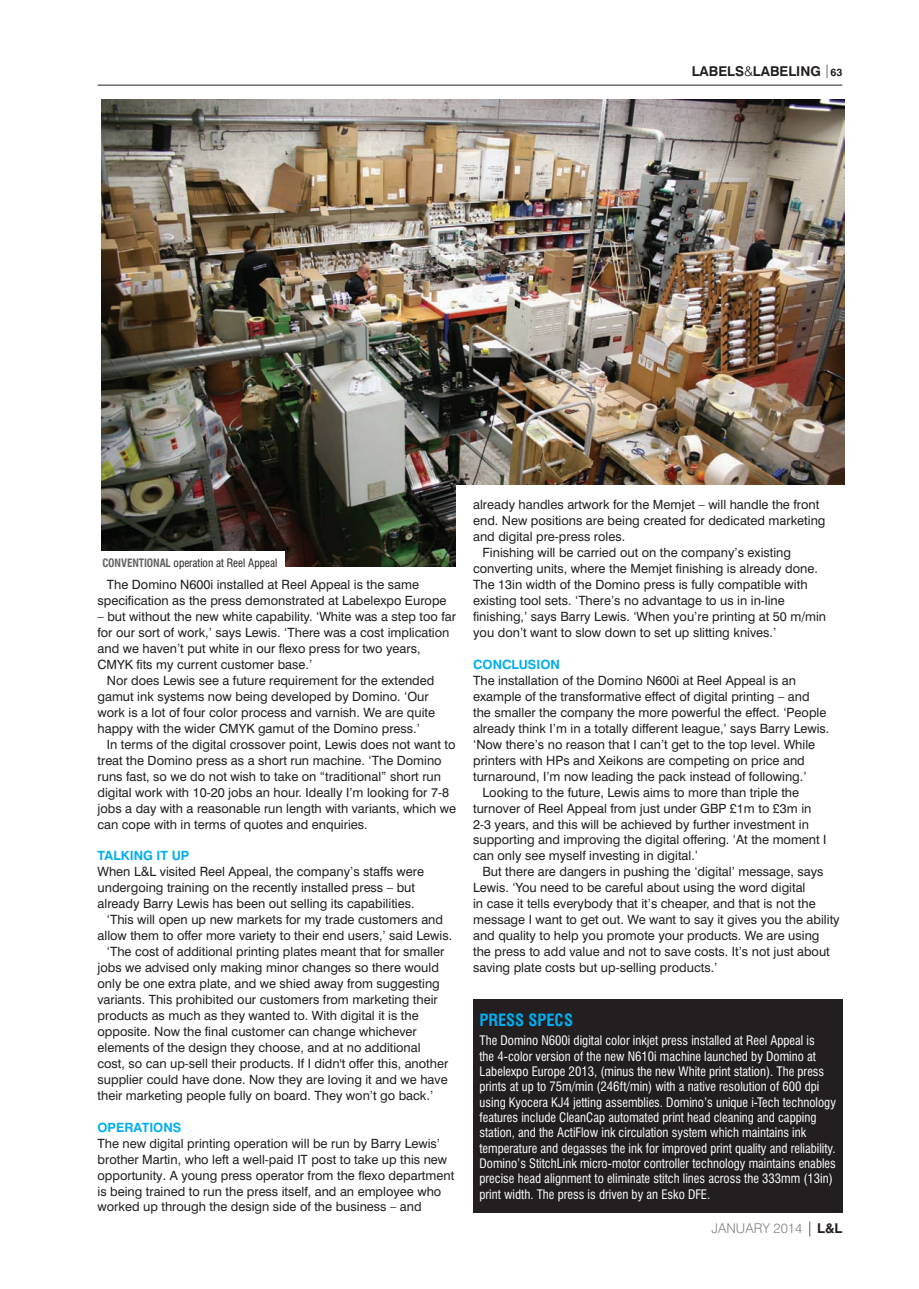
<style>
.page{position:relative;width:919px;height:1289px;background:#fff}
.page>*{position:absolute;margin:0;border:0;box-sizing:border-box;transform-origin:0 0}
.Cond_-_title_nibs{font:700 condensed 16.5px "Swiss 721 BT";color:#00aeef}
.t1{font:700 13.5px "Swiss 721 BT";color:#231f20}
.t2{font:300 13.5px "Swiss 721 BT";color:#808285}
.body_copy{font:12.75px/15.9px "Swiss 721 BT";color:#231f20}
._1st_para{font:12.75px/15.9px "Swiss 721 BT";color:#231f20}
.Cond_-_1st_para_nibs{font:condensed 12.75px/15.3px "Swiss 721 BT";color:#fff}
.Subhead{font:700 12.75px "Swiss 721 BT";color:#00aeef}
.Photocapton{font:condensed 11.25px "Swiss 721 BT";color:#231f20}
.s1{font-weight:300}
.s2{font-size:10.5px}
.s3{font-weight:700;color:#636366}
.s4{font-size:15px;color:#231f20}
.s5{font-weight:700;color:#231f20}
</style>
<div class="page">
<hr style="left:97px;top:85px;width:745px;height:1px;background:#231f20">
<img style="left:102px;top:100px;width:742px;height:466px">
<div style="left:100px;top:551px;width:185px;height:32px;background:#fff"></div>
<div style="left:456px;top:485px;width:404px;height:176px;background:#fff"></div>
<div style="left:473px;top:998px;width:369px;height:214px;background:#231f20"></div>
<p class="t1" style="left:691px;top:63px;width:152px">LABELS<span class="s1">&amp;</span>LABELING <span class="s1">|</span><span class="s2">63</span></p>
<p class="Photocapton" style="left:102px;top:556px;width:176px"><span class="s3">CONVENTIONAL</span> operation at Reel Appeal</p>
<p class="body_copy" style="left:97px;top:576px;width:350px;text-indent:9px">The Domino N600i installed at Reel Appeal is the same specification as the press demonstrated at Labelexpo Europe</p>
<p class="body_copy" style="left:97px;top:608px;width:360px">– but without the new white capability. ‘White was a step too far for our sort of work,’ says Lewis. ‘There was a cost implication and we haven’t put white in our flexo press for two years, CMYK fits my current customer base.’</p>
<p class="body_copy" style="left:97px;top:672px;width:339px;text-indent:9px">Nor does Lewis see a future requirement for the extended gamut ink systems now being developed by Domino. ‘Our work is a lot of four color process and varnish. We are quite happy with the wider CMYK gamut of the Domino press.’</p>
<p class="body_copy" style="left:97px;top:736px;width:360px;text-indent:9px">In terms of the digital crossover point, Lewis does not want to treat the Domino press as a short run machine. ‘The Domino runs fast, so we do not wish to take on “traditional” short run digital work with 10-20 jobs an hour. Ideally I’m looking for 7-8 jobs a day with a reasonable run length with variants, which we can cope with in terms of quotes and enquiries.</p>
<p class="Subhead" style="left:97px;top:848px;width:93px">TALKING IT UP</p>
<p class="_1st_para" style="left:97px;top:863px;width:328px">When L&amp;L visited Reel Appeal, the company’s staffs were undergoing training on the recently installed press – but already Barry Lewis has been out selling its capabilities.</p>
<p class="body_copy" style="left:97px;top:911px;width:356px;text-align:center">‘This will open up new markets for my trade customers and allow them to offer more variety to their end users,’ said Lewis.</p>
<p class="body_copy" style="left:97px;top:943px;width:352px;text-indent:9px">‘The cost of additional printing plates meant that for smaller jobs we advised only making minor changes so there would only be one extra plate, and we shied away from suggesting variants. This prohibited our customers from marketing their products as much as they wanted to. With digital it is the opposite. Now the final customer can change whichever elements of the design they choose, and at no additional cost, so can up-sell their products. If I didn't offer this, another supplier could have done. Now they are loving it and we have their marketing people fully on board. They won’t go back.’</p>
<p class="Subhead" style="left:97px;top:1119px;width:85px">OPERATIONS</p>
<p class="_1st_para" style="left:97px;top:1134px;width:358px">The new digital printing operation will be run by Barry Lewis’ brother Martin, who left a well-paid IT post to take up this new opportunity. A young press operator from the flexo department is being trained to run the press itself, and an employee who worked up through the design side of the business – and</p>
<p class="_1st_para" style="left:473px;top:497px;width:354px">already handles artwork for the Memjet – will handle the front end. New positions are being created for dedicated marketing and digital pre-press roles.</p>
<p class="body_copy" style="left:473px;top:544px;width:354px;text-indent:9px">Finishing will be carried out on the company’s existing converting units, where the Memjet finishing is already done.<br>The 13in width of the Domino press is fully compatible with existing tool sets. ‘There’s no advantage to us in in-line finishing,’ says Barry Lewis. ‘When you’re printing at 50 m/min you don’t want to slow down to set up slitting knives.’</p>
<p class="Subhead" style="left:473px;top:656px;width:88px">CONCLUSION</p>
<p class="_1st_para" style="left:473px;top:672px;width:358px">The installation of the Domino N600i at Reel Appeal is an example of the transformative effect of digital printing – and the smaller the company the more powerful the effect. ‘People already think I’m in a totally different league,’ says Barry Lewis. ‘Now there’s no reason that I can’t get to the top level. While printers with HPs and Xeikons are competing on price and turnaround, I’m now leading the pack instead of following.’</p>
<p class="body_copy" style="left:473px;top:784px;width:355px;text-indent:9px">Looking to the future, Lewis aims to more than triple the turnover of Reel Appeal from just under GBP £1m to £3m in 2-3 years, and this will be achieved by further investment in supporting and improving the digital offering. ‘At the moment I can only see myself investing in digital.’</p>
<p class="body_copy" style="left:473px;top:863px;width:368px;text-indent:9px">But there are dangers in pushing the ‘digital’ message, says Lewis. ‘You need to be careful about using the word digital<br>in case it tells everybody that it’s cheaper, and that is not the message I want to get out. We want to say it gives you the ability and quality to help you promote your products. We are using the press to add value and not to save costs. It’s not just about saving plate costs but up-selling products.’</p>
<p class="Cond_-_title_nibs" style="left:479px;top:1009px;width:95px">PRESS SPECS</p>
<p class="Cond_-_1st_para_nibs" style="left:479px;top:1033px;width:358px">The Domino N600i digital color inkjet press installed at Reel Appeal is<br>the 4-color version of the new N610i machine launched by Domino at Labelexpo Europe 2013, (minus the new White print station). The press prints at up to 75m/min (246ft/min) with a native resolution of 600 dpi using Kyocera KJ4 jetting assemblies. Domino’s unique i-Tech technology features include CleanCap automated print head cleaning and capping station, and the ActiFlow ink circulation system which maintains ink temperature and degasses the ink for improved print quality and reliability.<br>Domino’s StitchLink micro-motor controller technology maintains enables precise head alignment to eliminate stitch lines across the 333mm (13in) print width. The press is driven by an Esko DFE.</p>
<p class="t2" style="left:711px;top:1219px;width:132px">JANUARY 2014 <span class="s4">|</span> <span class="s5">L&amp;L</span></p>
</div>
